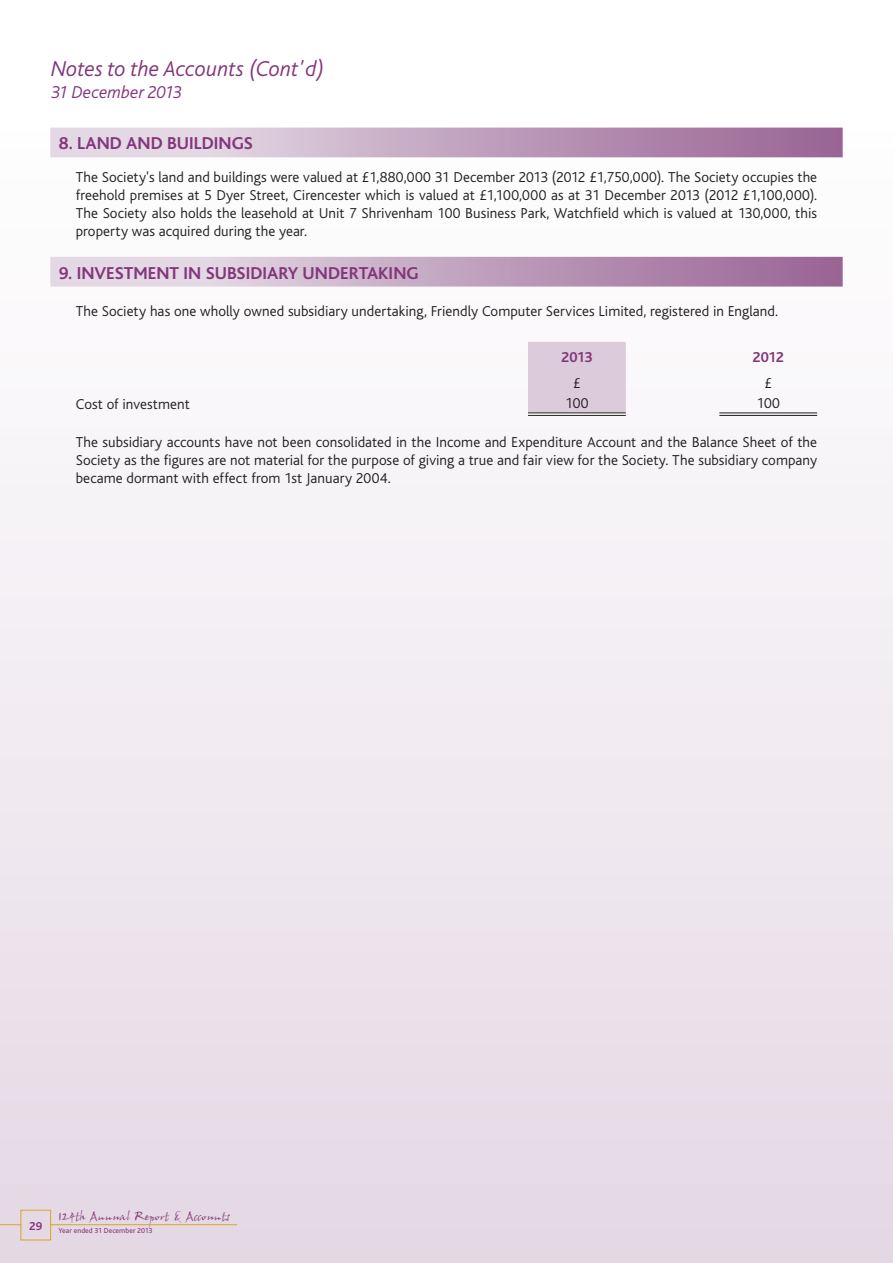
<style>
.page{position:relative;width:893px;height:1263px;background:#fff}
.page>*{position:absolute;margin:0;border:0;box-sizing:border-box;transform-origin:0 0}
.t1{font:italic 300 22.5px "Bliss";letter-spacing:-.005em;color:#83367b}
.t2{font:700 18px "Bliss";letter-spacing:.005em;color:#83367b}
.t3{font:italic 300 18px "Bliss";color:#83367b}
.t4{font:300 15px/18px "Bliss";letter-spacing:.005em;color:#231f20;text-align:justify}
.t5{font:700 15px "Bliss";letter-spacing:-.035em;color:#83367b}
.t6{font:12px "John Handy Plain";color:#83367b}
.t7{font:700 12px "Bliss";color:#83367b}
.t8{font:7.5px "Bliss";letter-spacing:.015em;color:#83367b}
</style>
<div class="page">
<div style="left:0;top:98px;width:893px;height:1165px;background:linear-gradient(to bottom,#fff,#e4d8e4)"></div>
<div style="left:21px;top:1210px;width:30px;height:30px;border:1px solid #d6a723"></div>
<svg style="left:0;top:1224px;width:21px;height:1px"></svg>
<hr style="left:51px;top:1224px;width:186px;height:1px;background:#d6a723">
<svg style="left:50px;top:128px;width:793px;height:159px"></svg>
<div style="left:528px;top:342px;width:98px;height:71px;background:#dccbdb"></div>
<hr style="left:528px;top:413px;width:98px;height:3px;background:#fff">
<hr style="left:719px;top:413px;width:98px;height:1px;background:#231f20">
<hr style="left:719px;top:415px;width:98px;height:1px;background:#231f20">
<hr style="left:528px;top:413px;width:98px;height:1px;background:#231f20">
<hr style="left:528px;top:415px;width:98px;height:1px;background:#231f20">
<h1 class="t1" style="left:51px;top:57px;width:275px">Notes to the Accounts (Cont'd)</h1>
<p class="t3" style="left:51px;top:83px;width:132px">31 December 2013</p>
<p class="t2" style="left:59px;top:134px;width:195px">8. LAND AND BUILDINGS</p>
<p class="t4" style="left:76px;top:168px;width:743px">The Society's land and buildings were valued at £1,880,000 31 December 2013 (2012 £1,750,000). The Society occupies the freehold premises at 5 Dyer Street, Cirencester which is valued at £1,100,000 as at 31 December 2013 (2012 £1,100,000).<br>The Society also holds the leasehold at Unit 7 Shrivenham 100 Business Park, Watchfield which is valued at 130,000, this property was acquired during the year.</p>
<p class="t2" style="left:59px;top:263px;width:361px">9. INVESTMENT IN SUBSIDIARY UNDERTAKING</p>
<p class="t4" style="left:76px;top:302px;width:704px">The Society has one wholly owned subsidiary undertaking, Friendly Computer Services Limited, registered in England.</p>
<p class="t5" style="left:561px;top:350px;width:33px">2013</p>
<p class="t5" style="left:752px;top:350px;width:33px">2012</p>
<p class="t4" style="left:573px;top:374px;width:9px">£</p>
<p class="t4" style="left:764px;top:374px;width:9px">£</p>
<p class="t4" style="left:76px;top:396px;width:116px">Cost of investment</p>
<p class="t4" style="left:565px;top:395px;width:25px">100</p>
<p class="t4" style="left:756px;top:395px;width:25px">100</p>
<p class="t4" style="left:76px;top:433px;width:743px">The subsidiary accounts have not been consolidated in the Income and Expenditure Account and the Balance Sheet of the Society as the figures are not material for the purpose of giving a true and fair view for the Society. The subsidiary company became dormant with effect from 1st January 2004.</p>
<p class="t7" style="left:29px;top:1219px;width:15px">29</p>
<p class="t6" style="left:59px;top:1208px;width:173px">124th Annual Report &amp; Accounts</p>
<p class="t8" style="left:59px;top:1227px;width:95px">Year ended 31 December 2013</p>
</div>
